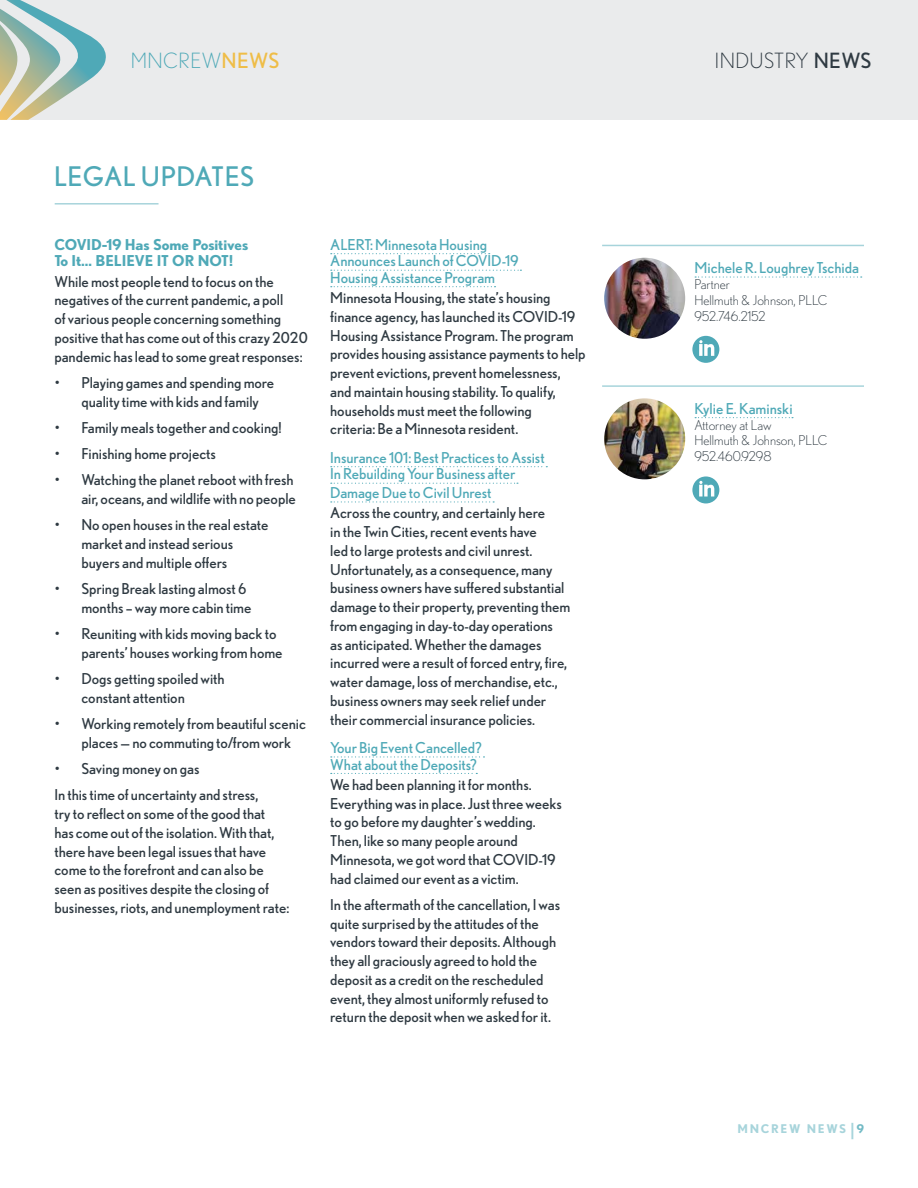
<style>
.page{position:relative;width:918px;height:1188px;background:#fff}
.page>*{position:absolute;margin:0;border:0;box-sizing:border-box;transform-origin:0 0}
.t1{font:27px "Nobel";letter-spacing:.02em;color:#4fa9b7}
.t2{font:300 21px "Nobel";letter-spacing:.02em;color:#2f3a42}
.t3{font:300 21px "Nobel";letter-spacing:.02em;color:#4fa9b7}
.t4{font:15px/18.8px "Nobel";letter-spacing:-.005em;color:#2f3a42}
.t5{font:15px/16.5px "Nobel";letter-spacing:-.005em;color:#4fa9b7}
.t6{font:700 15px/16.5px "Nobel";letter-spacing:-.005em;color:#4fa9b7}
.t7{font:300 13.5px/15.8px "Nobel";color:#2f3a42}
.t8{font:700 12px "Nobel";letter-spacing:.14em;color:#a7d4db}
.s1{font-weight:400;color:#efbd47}
.s2{font-weight:400}
.s3{font-size:18px}
.s4{color:#72bac5}
</style>
<div class="page">
<div style="left:0;top:0;width:918px;height:120px;background:#eaebec"></div>
<svg style="left:0;top:0;width:106px;height:120px"></svg>
<svg style="left:331px;top:253px;width:159px;height:1px"></svg>
<svg style="left:331px;top:270px;width:190px;height:1px"></svg>
<svg style="left:331px;top:286px;width:165px;height:1px"></svg>
<svg style="left:331px;top:466px;width:216px;height:1px"></svg>
<svg style="left:331px;top:483px;width:187px;height:1px"></svg>
<svg style="left:331px;top:501px;width:163px;height:2px"></svg>
<svg style="left:331px;top:756px;width:153px;height:2px"></svg>
<svg style="left:331px;top:773px;width:146px;height:1px"></svg>
<hr style="left:55px;top:203px;width:104px;height:2px;background:#a7d4db">
<svg style="left:692px;top:476px;width:27px;height:27px"></svg>
<svg style="left:695px;top:417px;width:98px;height:1px"></svg>
<hr style="left:602px;top:385px;width:262px;height:2px;background:#a7d4db">
<img style="left:604px;top:398px;width:81px;height:81px;border-radius:40px">
<svg style="left:692px;top:336px;width:27px;height:27px"></svg>
<svg style="left:695px;top:276px;width:167px;height:2px"></svg>
<hr style="left:602px;top:245px;width:262px;height:1px;background:#a7d4db">
<img style="left:604px;top:258px;width:81px;height:81px;border-radius:40px">
<h2 class="t3" style="left:131px;top:48px;width:150px">MNCREW<span class="s1">NEWS</span></h2>
<h1 class="t1" style="left:54px;top:161px;width:202px">LEGAL UPDATES</h1>
<p class="t6" style="left:54px;top:236px;width:195px">COVID-19 Has Some Positives<br>To It… BELIEVE IT OR NOT!</p>
<p class="t4" style="left:54px;top:272px;width:255px">While most people tend to focus on the negatives of the current pandemic, a poll<br>of various people concerning something positive that has come out of this crazy 2020 pandemic has lead to some great responses:</p>
<p class="t4" style="left:81px;top:373px;width:194px;text-indent:-27px">• Playing games and spending more quality time with kids and family</p>
<p class="t4" style="left:54px;top:418px;width:229px">• Family meals together and cooking!</p>
<p class="t4" style="left:54px;top:444px;width:163px">• Finishing home projects</p>
<p class="t4" style="left:54px;top:470px;width:243px;text-align:right">• Watching the planet reboot with fresh air, oceans, and wildlife with no people</p>
<p class="t4" style="left:81px;top:515px;width:189px;text-indent:-27px">• No open houses in the real estate market and instead serious buyers and multiple offers</p>
<p class="t4" style="left:81px;top:579px;width:172px;text-indent:-27px">• Spring Break lasting almost 6 months – way more cabin time</p>
<p class="t4" style="left:81px;top:624px;width:203px;text-indent:-27px">• Reuniting with kids moving back to parents’ houses working from home</p>
<p class="t4" style="left:81px;top:669px;width:145px;text-indent:-27px">• Dogs getting spoiled with constant attention</p>
<p class="t4" style="left:81px;top:714px;width:226px;text-indent:-27px">• Working remotely from beautiful scenic places — no commuting to/from work</p>
<p class="t4" style="left:54px;top:755px;width:205px;line-height:26.2px">• Saving money on gas<br>In this time of uncertainty and stress,</p>
<p class="t4" style="left:54px;top:804px;width:236px">try to reflect on some of the good that<br>has come out of the isolation. With that, there have been legal issues that have come to the forefront and can also be seen as positives despite the closing of businesses, riots, and unemployment rate:</p>
<p class="t5" style="left:330px;top:236px;width:190px">ALERT: Minnesota Housing<br>Announces Launch of COVID-19<br>Housing Assistance Program</p>
<p class="t4" style="left:330px;top:288px;width:257px">Minnesota Housing, the state’s housing finance agency, has launched its COVID-19<br>Housing Assistance Program. The program provides housing assistance payments to help prevent evictions, prevent homelessness, and maintain housing stability. To qualify, households must meet the following<br>criteria: Be a Minnesota resident.</p>
<p class="t5" style="left:330px;top:449px;width:216px">Insurance 101: Best Practices to Assist<br>In Rebuilding Your Business after</p>
<p class="t5" style="left:330px;top:484px;width:163px">Damage Due to Civil Unrest</p>
<p class="t4" style="left:330px;top:503px;width:242px">Across the country, and certainly here<br>in the Twin Cities, recent events have<br>led to large protests and civil unrest.<br>Unfortunately, as a consequence, many business owners have suffered substantial damage to their property, preventing them from engaging in day-to-day operations<br>as anticipated. Whether the damages incurred were a result of forced entry, fire, water damage, loss of merchandise, etc., business owners may seek relief under their commercial insurance policies.</p>
<p class="t5" style="left:330px;top:739px;width:153px">Your Big Event Cancelled?<br>What about the Deposits?</p>
<p class="t4" style="left:330px;top:775px;width:233px">We had been planning it for months.<br>Everything was in place. Just three weeks to go before my daughter’s wedding.<br>Then, like so many people around Minnesota, we got word that COVID-19 had claimed our event as a victim.</p>
<p class="t4" style="left:330px;top:895px;width:232px">In the aftermath of the cancellation, I was quite surprised by the attitudes of the vendors toward their deposits. Although they all graciously agreed to hold the deposit as a credit on the rescheduled event, they almost uniformly refused to return the deposit when we asked for it.</p>
<h2 class="t2" style="left:715px;top:48px;width:158px">INDUSTRY <span class="s2">NEWS</span></h2>
<p class="t5" style="left:695px;top:259px;width:166px">Michele R. Loughrey Tschida</p>
<p class="t7" style="left:695px;top:276px;width:135px">Partner<br>Hellmuth &amp; Johnson, PLLC<br>952.746.2152</p>
<p class="t5" style="left:695px;top:400px;width:100px">Kylie E. Kaminski</p>
<p class="t7" style="left:695px;top:417px;width:135px">Attorney at Law<br>Hellmuth &amp; Johnson, PLLC<br>952.460.9298</p>
<p class="t8" style="left:737px;top:1121px;width:128px">MNCREW NEWS <span class="s3">|</span> <span class="s4">9</span></p>
</div>
